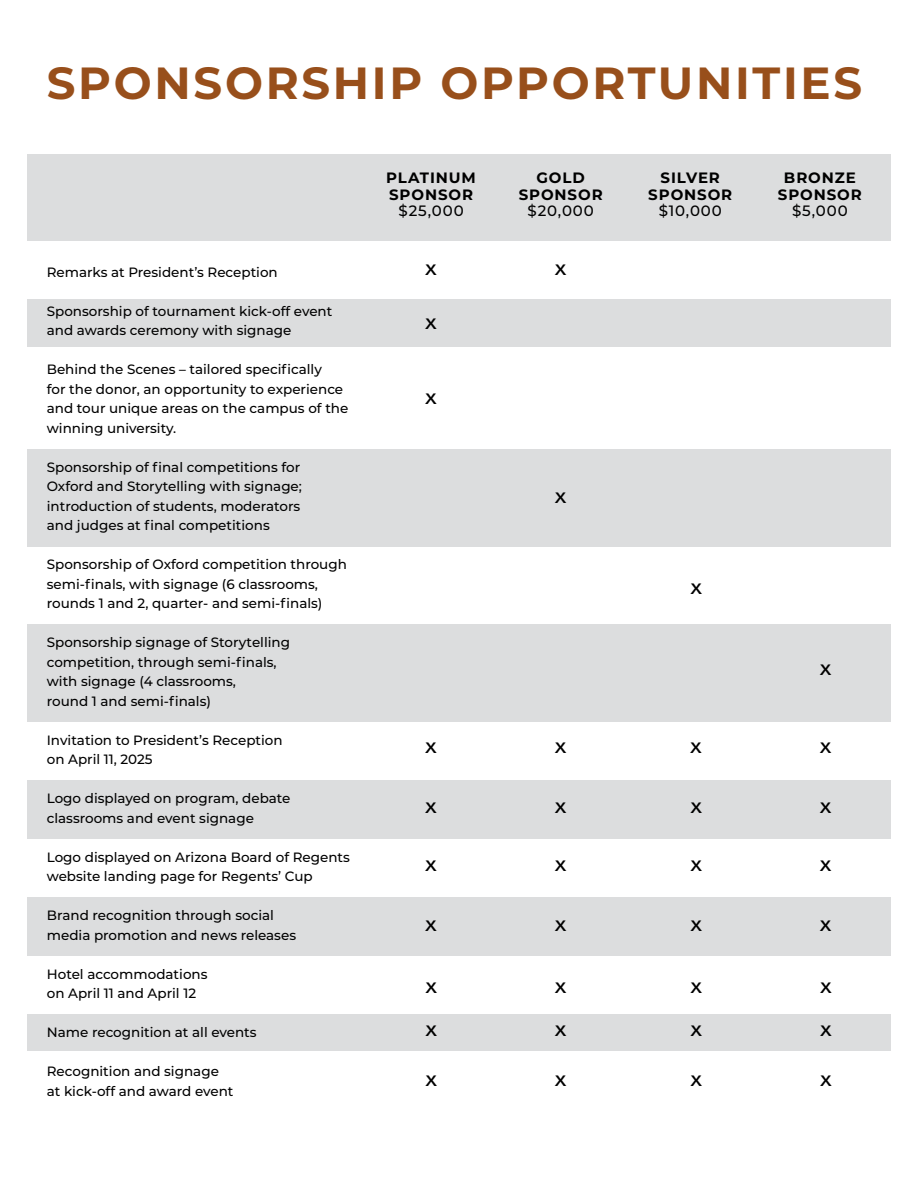
<style>
.page{position:relative;width:918px;height:1188px;background:#fff}
.page>*{position:absolute;margin:0;border:0;box-sizing:border-box;transform-origin:0 0}
.t1{font:700 45px "Montserrat";letter-spacing:.06em;color:#984f1b}
.t2{font:500 22.5px "Avenir";color:#000}
.t3{font:700 15px/16.5px "Montserrat";letter-spacing:.06em;color:#000;text-align:center}
.t4{font:500 15px "Montserrat";letter-spacing:.06em;color:#000}
.t5{font:500 13.5px/19.5px "Montserrat";color:#000}
</style>
<div class="page">
<div style="left:27px;top:154px;width:864px;height:87px;background:#dcddde"></div>
<div style="left:27px;top:299px;width:864px;height:48px;background:#dcddde"></div>
<div style="left:27px;top:780px;width:864px;height:59px;background:#dcddde"></div>
<div style="left:27px;top:897px;width:864px;height:59px;background:#dcddde"></div>
<div style="left:27px;top:1015px;width:864px;height:36px;background:#dcddde"></div>
<div style="left:27px;top:624px;width:864px;height:98px;background:#dcddde"></div>
<div style="left:27px;top:449px;width:864px;height:98px;background:#dcddde"></div>
<h1 class="t1" style="left:47px;top:50px;width:817px">SPONSORSHIP OPPORTUNITIES</h1>
<p class="t5" style="left:47px;top:262px;width:233px">Remarks at President’s Reception</p>
<p class="t5" style="left:47px;top:301px;width:287px">Sponsorship of tournament kick-off event and awards ceremony with signage</p>
<p class="t5" style="left:47px;top:359px;width:303px">Behind the Scenes – tailored specifically<br>for the donor, an opportunity to experience and tour unique areas on the campus of the winning university.</p>
<p class="t5" style="left:47px;top:457px;width:257px">Sponsorship of final competitions for Oxford and Storytelling with signage; introduction of students, moderators and judges at final competitions</p>
<p class="t5" style="left:47px;top:554px;width:302px">Sponsorship of Oxford competition through semi-finals, with signage (6 classrooms, rounds 1 and 2, quarter- and semi-finals)</p>
<p class="t5" style="left:47px;top:632px;width:245px">Sponsorship signage of Storytelling competition, through semi-finals, with signage (4 classrooms,<br>round 1 and semi-finals)</p>
<p class="t5" style="left:47px;top:730px;width:237px">Invitation to President’s Reception on April 11, 2025</p>
<p class="t5" style="left:47px;top:788px;width:245px">Logo displayed on program, debate classrooms and event signage</p>
<p class="t5" style="left:47px;top:847px;width:305px">Logo displayed on Arizona Board of Regents website landing page for Regents’ Cup</p>
<p class="t5" style="left:47px;top:905px;width:251px">Brand recognition through social media promotion and news releases</p>
<p class="t5" style="left:47px;top:964px;width:162px">Hotel accommodations on April 11 and April 12</p>
<p class="t5" style="left:47px;top:1022px;width:211px">Name recognition at all events</p>
<p class="t5" style="left:47px;top:1061px;width:188px">Recognition and signage at kick-off and award event</p>
<p class="t3" style="left:386px;top:169px;width:91px;text-align:left">PLATINUM<br>SPONSOR</p>
<p class="t4" style="left:399px;top:200px;width:67px">$25,000</p>
<h2 class="t2" style="left:425px;top:248px;width:13px">x</h2>
<h2 class="t2" style="left:425px;top:302px;width:13px">x</h2>
<h2 class="t2" style="left:425px;top:377px;width:13px">x</h2>
<p class="t3" style="left:519px;top:169px;width:85px">GOLD<br>SPONSOR</p>
<p class="t4" style="left:528px;top:200px;width:68px">$20,000</p>
<h2 class="t2" style="left:555px;top:248px;width:13px">x</h2>
<h2 class="t2" style="left:555px;top:475px;width:13px">x</h2>
<p class="t3" style="left:648px;top:169px;width:85px">SILVER<br>SPONSOR</p>
<p class="t4" style="left:659px;top:200px;width:65px">$10,000</p>
<p class="t3" style="left:778px;top:169px;width:85px">BRONZE<br>SPONSOR</p>
<p class="t4" style="left:792px;top:200px;width:57px">$5,000</p>
<h2 class="t2" style="left:690px;top:566px;width:13px">x</h2>
<h2 class="t2" style="left:820px;top:648px;width:13px">x</h2>
<h2 class="t2" style="left:425px;top:726px;width:13px">x</h2>
<h2 class="t2" style="left:555px;top:726px;width:13px">x</h2>
<h2 class="t2" style="left:690px;top:726px;width:13px">x</h2>
<h2 class="t2" style="left:820px;top:726px;width:13px">x</h2>
<h2 class="t2" style="left:425px;top:786px;width:13px">x</h2>
<h2 class="t2" style="left:555px;top:786px;width:13px">x</h2>
<h2 class="t2" style="left:690px;top:786px;width:13px">x</h2>
<h2 class="t2" style="left:820px;top:786px;width:13px">x</h2>
<h2 class="t2" style="left:425px;top:844px;width:13px">x</h2>
<h2 class="t2" style="left:555px;top:844px;width:13px">x</h2>
<h2 class="t2" style="left:690px;top:844px;width:13px">x</h2>
<h2 class="t2" style="left:820px;top:844px;width:13px">x</h2>
<h2 class="t2" style="left:425px;top:904px;width:13px">x</h2>
<h2 class="t2" style="left:555px;top:904px;width:13px">x</h2>
<h2 class="t2" style="left:690px;top:904px;width:13px">x</h2>
<h2 class="t2" style="left:820px;top:904px;width:13px">x</h2>
<h2 class="t2" style="left:425px;top:965px;width:13px">x</h2>
<h2 class="t2" style="left:555px;top:965px;width:13px">x</h2>
<h2 class="t2" style="left:690px;top:965px;width:13px">x</h2>
<h2 class="t2" style="left:820px;top:965px;width:13px">x</h2>
<h2 class="t2" style="left:425px;top:1009px;width:13px">x</h2>
<h2 class="t2" style="left:425px;top:1058px;width:13px">x</h2>
<h2 class="t2" style="left:555px;top:1009px;width:13px">x</h2>
<h2 class="t2" style="left:555px;top:1058px;width:13px">x</h2>
<h2 class="t2" style="left:690px;top:1009px;width:13px">x</h2>
<h2 class="t2" style="left:690px;top:1058px;width:13px">x</h2>
<h2 class="t2" style="left:820px;top:1009px;width:13px">x</h2>
<h2 class="t2" style="left:820px;top:1058px;width:13px">x</h2>
</div>
